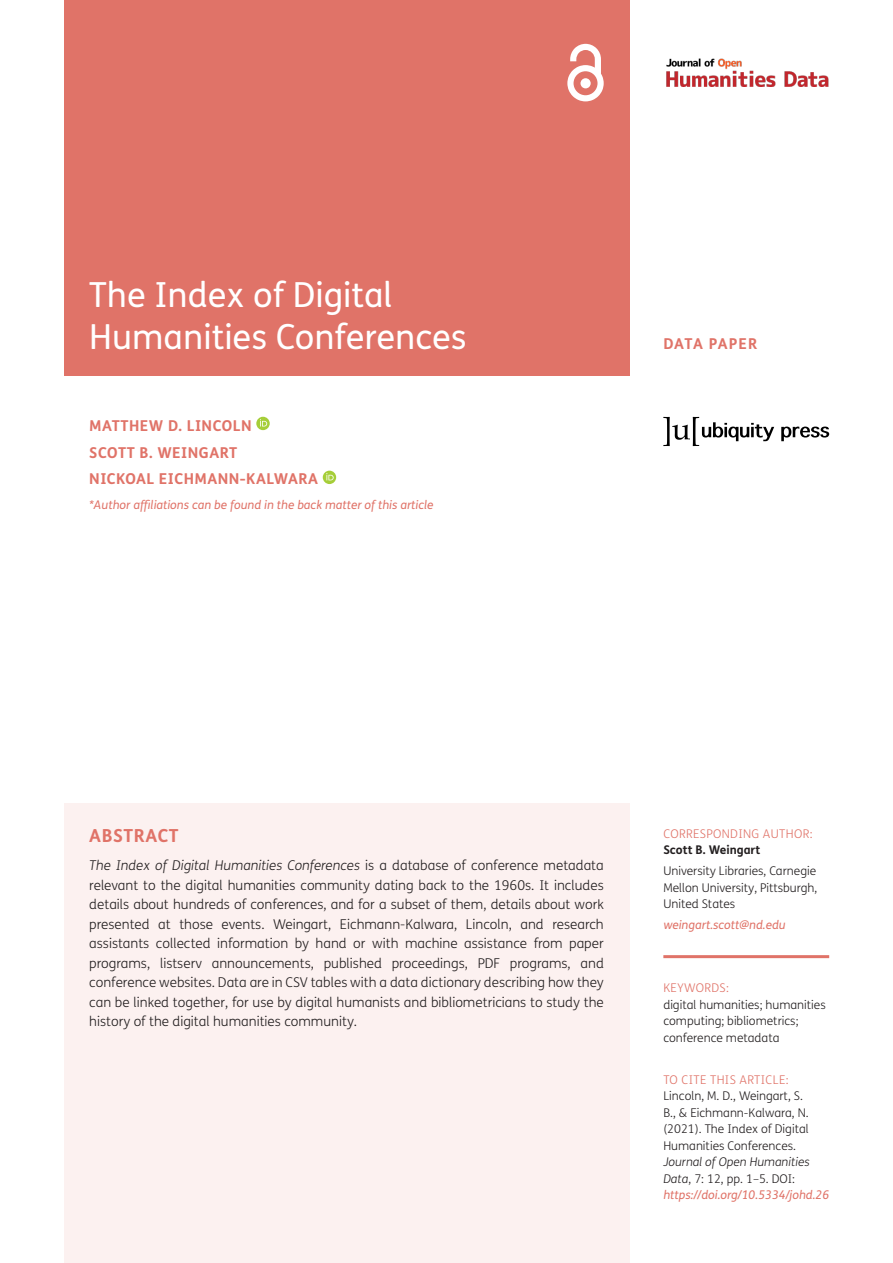
<style>
.page{position:relative;width:893px;height:1263px;background:#fff}
.page>*{position:absolute;margin:0;border:0;box-sizing:border-box;transform-origin:0 0}
.Article_Title{font:34.5px/42px "FS Me";color:#fff}
.t1{font:700 18px "FS Me";letter-spacing:.03em;color:#e07368}
.Cover_Authors{font:700 15px "FS Me";letter-spacing:.03em;color:#e07368}
.Article_Type{font:700 15px "FS Me";letter-spacing:.04em;color:#e07368}
.Abstract_Copy{font:300 13.5px/19.5px "FS Me";color:#231f20;text-align:justify}
.Meta{font:300 12px/16.5px "FS Me";color:#231f20}
.Meta-2{font:italic 12px "FS Me";color:#e07368}
.Meta_Titles{font:300 12px "FS Me";letter-spacing:.03em;color:#e07368}
.Meta-3{font:700 12px "FS Me";color:#231f20}
.Meta_Titles_-_Rule{font:300 12px "FS Me";letter-spacing:.03em;color:#e07368}
.s1{font-style:italic}
.s2{font-weight:400;font-style:italic;color:#e07368}
</style>
<div class="page">
<div style="left:64px;top:0;width:565px;height:376px;background:#e07368"></div>
<svg style="left:567px;top:44px;width:37px;height:57px"></svg>
<svg style="left:781px;top:427px;width:48px;height:14px"></svg>
<svg style="left:663px;top:417px;width:111px;height:29px"></svg>
<img style="left:666px;top:58px;width:163px;height:29px">
<hr style="left:663px;top:955px;width:166px;height:3px;background:#e07368">
<div style="left:64px;top:803px;width:565px;height:460px;background:#fcf1f0"></div>
<svg style="left:256px;top:417px;width:14px;height:13px"></svg>
<svg style="left:260px;top:419px;width:7px;height:7px"></svg>
<svg style="left:323px;top:471px;width:13px;height:13px"></svg>
<svg style="left:326px;top:473px;width:8px;height:7px"></svg>
<p class="Article_Title" style="left:89px;top:274px;width:379px">The Index of Digital<br>Humanities Conferences</p>
<p class="Cover_Authors" style="left:89px;top:416px;width:164px">MATTHEW D. LINCOLN</p>
<p class="Cover_Authors" style="left:89px;top:443px;width:149px">SCOTT B. WEINGART</p>
<p class="Cover_Authors" style="left:89px;top:469px;width:230px">NICKOAL EICHMANN-KALWARA</p>
<p class="Meta-2" style="left:89px;top:498px;width:346px">*Author affiliations can be found in the back matter of this article</p>
<p class="Article_Type" style="left:663px;top:334px;width:96px">DATA PAPER</p>
<h1 class="t1" style="left:89px;top:824px;width:91px">ABSTRACT</h1>
<p class="Abstract_Copy" style="left:89px;top:856px;width:516px"><span class="s1">The Index of Digital Humanities Conferences</span> is a database of conference metadata relevant to the digital humanities community dating back to the 1960s. It includes details about hundreds of conferences, and for a subset of them, details about work presented at those events. Weingart, Eichmann-Kalwara, Lincoln, and research assistants collected information by hand or with machine assistance from paper programs, listserv announcements, published proceedings, PDF programs, and conference websites. Data are in CSV tables with a data dictionary describing how they can be linked together, for use by digital humanists and bibliometricians to study the history of the digital humanities community.</p>
<p class="Meta_Titles" style="left:663px;top:827px;width:151px">CORRESPONDING AUTHOR:</p>
<p class="Meta-3" style="left:663px;top:843px;width:98px">Scott B. Weingart</p>
<p class="Meta" style="left:663px;top:863px;width:156px;text-align:justify">University Libraries, Carnegie Mellon University, Pittsburgh, United States</p>
<p class="Meta-2" style="left:663px;top:918px;width:124px">weingart.scott@nd.edu</p>
<p class="Meta_Titles_-_Rule" style="left:663px;top:981px;width:67px">KEYWORDS:</p>
<p class="Meta" style="left:663px;top:996px;width:164px">digital humanities; humanities computing; bibliometrics; conference metadata</p>
<p class="Meta_Titles" style="left:663px;top:1073px;width:127px">TO CITE THIS ARTICLE:</p>
<p class="Meta" style="left:663px;top:1088px;width:167px">Lincoln, M. D., Weingart, S.<br>B., &amp; Eichmann-Kalwara, N. (2021). The Index of Digital<br>Humanities Conferences.<br><span class="s1">Journal of Open Humanities<br>Data</span>, 7: 12, pp. 1–5. DOI: <span class="s2">https://doi.org/10.5334/johd.26</span></p>
</div>
